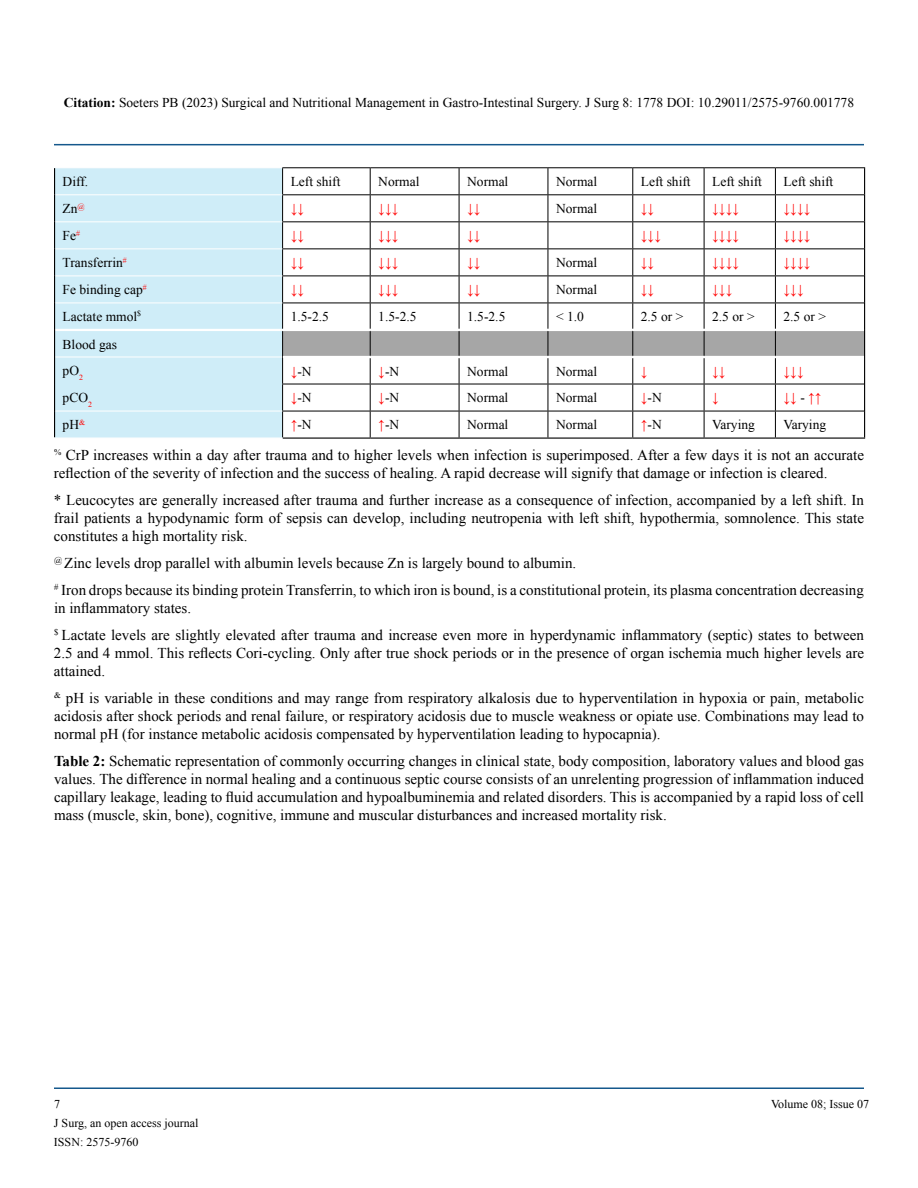
<style>
.page{position:relative;width:918px;height:1188px;background:#fff}
.page>*{position:absolute;margin:0;border:0;box-sizing:border-box;transform-origin:0 0}
.t1{font:15px/18px "Times New Roman";color:#000}
.t2{font:13.5px/26.8px "Times New Roman";color:#000}
.t3{font:13.5px "Times New Roman";color:#f00}
.t4{font:12px/18.9px "Times New Roman";color:#000}
.s1{font-weight:700}
.s2{color:#f00}
.s3{color:#000}
</style>
<div class="page">
<hr style="left:54px;top:144px;width:810px;height:1px;background:#15588c">
<hr style="left:54px;top:1088px;width:810px;height:1px;background:#15588c">
<div style="left:55px;top:168px;width:227px;height:270px;background:#cfedf8"></div>
<hr style="left:282px;top:167px;width:88px;height:1px;background:#000">
<hr style="left:370px;top:167px;width:89px;height:1px;background:#000">
<hr style="left:459px;top:167px;width:89px;height:1px;background:#000">
<hr style="left:548px;top:167px;width:85px;height:1px;background:#000">
<hr style="left:633px;top:167px;width:71px;height:1px;background:#000">
<hr style="left:704px;top:167px;width:71px;height:1px;background:#000">
<hr style="left:775px;top:167px;width:90px;height:1px;background:#000">
<hr style="left:55px;top:194px;width:227px;height:1px;background:#fff">
<hr style="left:55px;top:221px;width:227px;height:1px;background:#fff">
<hr style="left:55px;top:248px;width:227px;height:1px;background:#fff">
<hr style="left:55px;top:276px;width:227px;height:1px;background:#fff">
<hr style="left:55px;top:303px;width:227px;height:1px;background:#fff">
<hr style="left:55px;top:329px;width:228px;height:2px;background:#fff">
<hr style="left:55px;top:357px;width:227px;height:1px;background:#fff">
<hr style="left:55px;top:411px;width:227px;height:1px;background:#fff">
<svg style="left:54px;top:168px;width:1px;height:270px"></svg>
<svg style="left:282px;top:168px;width:583px;height:270px"></svg>
<hr style="left:283px;top:438px;width:87px;height:1px;background:#000">
<hr style="left:370px;top:438px;width:89px;height:1px;background:#000">
<hr style="left:459px;top:438px;width:89px;height:1px;background:#000">
<hr style="left:548px;top:438px;width:85px;height:1px;background:#000">
<hr style="left:633px;top:438px;width:71px;height:1px;background:#000">
<hr style="left:704px;top:438px;width:71px;height:1px;background:#000">
<hr style="left:775px;top:438px;width:90px;height:1px;background:#000">
<p class="t2" style="left:64px;top:89px;width:792px"><span class="s1">Citation:</span> Soeters PB (2023) Surgical and Nutritional Management in Gastro-Intestinal Surgery. J Surg 8: 1778 DOI: 10.29011/2575-9760.001778</p>
<p class="t2" style="left:63px;top:168px;width:27px">Diff.</p>
<p class="t2" style="left:291px;top:168px;width:51px">Left shift</p>
<p class="t2" style="left:378px;top:168px;width:43px">Normal</p>
<p class="t2" style="left:467px;top:168px;width:43px">Normal</p>
<p class="t2" style="left:556px;top:168px;width:43px">Normal</p>
<p class="t2" style="left:641px;top:168px;width:51px">Left shift</p>
<p class="t2" style="left:712px;top:168px;width:51px">Left shift</p>
<p class="t2" style="left:784px;top:168px;width:51px">Left shift</p>
<p class="t2" style="left:63px;top:195px;width:24px">Zn<sup>@</sup></p>
<p class="t3" style="left:291px;top:199px;width:15px">↓↓</p>
<p class="t3" style="left:378px;top:199px;width:22px">↓↓↓</p>
<p class="t3" style="left:467px;top:199px;width:15px">↓↓</p>
<p class="t2" style="left:556px;top:195px;width:43px">Normal</p>
<p class="t3" style="left:641px;top:199px;width:15px">↓↓</p>
<p class="t3" style="left:712px;top:199px;width:28px">↓↓↓↓</p>
<p class="t3" style="left:784px;top:199px;width:28px">↓↓↓↓</p>
<p class="t2" style="left:63px;top:222px;width:19px">Fe<sup>#</sup></p>
<p class="t3" style="left:291px;top:226px;width:15px">↓↓</p>
<p class="t3" style="left:378px;top:226px;width:22px">↓↓↓</p>
<p class="t3" style="left:467px;top:226px;width:15px">↓↓</p>
<p class="t3" style="left:641px;top:226px;width:22px">↓↓↓</p>
<p class="t3" style="left:712px;top:226px;width:28px">↓↓↓↓</p>
<p class="t3" style="left:784px;top:226px;width:28px">↓↓↓↓</p>
<p class="t2" style="left:63px;top:249px;width:66px">Transferrin<sup>#</sup></p>
<p class="t3" style="left:291px;top:253px;width:15px">↓↓</p>
<p class="t3" style="left:378px;top:253px;width:22px">↓↓↓</p>
<p class="t3" style="left:467px;top:253px;width:15px">↓↓</p>
<p class="t2" style="left:556px;top:249px;width:43px">Normal</p>
<p class="t3" style="left:641px;top:253px;width:15px">↓↓</p>
<p class="t3" style="left:712px;top:253px;width:28px">↓↓↓↓</p>
<p class="t3" style="left:784px;top:253px;width:28px">↓↓↓↓</p>
<p class="t2" style="left:63px;top:276px;width:86px">Fe binding cap<sup>#</sup></p>
<p class="t3" style="left:291px;top:280px;width:15px">↓↓</p>
<p class="t3" style="left:378px;top:280px;width:22px">↓↓↓</p>
<p class="t3" style="left:467px;top:280px;width:15px">↓↓</p>
<p class="t2" style="left:556px;top:276px;width:43px">Normal</p>
<p class="t3" style="left:641px;top:280px;width:15px">↓↓</p>
<p class="t3" style="left:712px;top:280px;width:22px">↓↓↓</p>
<p class="t3" style="left:784px;top:280px;width:22px">↓↓↓</p>
<p class="t2" style="left:63px;top:303px;width:80px">Lactate mmol<sup>$</sup></p>
<p class="t2" style="left:291px;top:303px;width:40px">1.5-2.5</p>
<p class="t2" style="left:378px;top:303px;width:40px">1.5-2.5</p>
<p class="t2" style="left:467px;top:303px;width:40px">1.5-2.5</p>
<p class="t2" style="left:556px;top:303px;width:29px">&lt; 1.0</p>
<p class="t2" style="left:641px;top:303px;width:44px">2.5 or &gt;</p>
<p class="t2" style="left:712px;top:303px;width:44px">2.5 or &gt;</p>
<p class="t2" style="left:784px;top:303px;width:44px">2.5 or &gt;</p>
<p class="t2" style="left:63px;top:330px;width:56px">Blood gas pO<sub>2</sub></p>
<p class="t2" style="left:291px;top:357px;width:22px"><span class="s2">↓</span>-N</p>
<p class="t2" style="left:378px;top:357px;width:22px"><span class="s2">↓</span>-N</p>
<p class="t2" style="left:467px;top:357px;width:43px">Normal</p>
<p class="t2" style="left:556px;top:357px;width:43px">Normal</p>
<p class="t3" style="left:641px;top:362px;width:8px">↓</p>
<p class="t3" style="left:712px;top:362px;width:15px">↓↓</p>
<p class="t3" style="left:784px;top:362px;width:22px">↓↓↓</p>
<p class="t2" style="left:63px;top:384px;width:31px">pCO<sub>2</sub></p>
<p class="t2" style="left:291px;top:384px;width:22px"><span class="s2">↓</span>-N</p>
<p class="t2" style="left:378px;top:384px;width:22px"><span class="s2">↓</span>-N</p>
<p class="t2" style="left:467px;top:384px;width:43px">Normal</p>
<p class="t2" style="left:556px;top:384px;width:43px">Normal</p>
<p class="t2" style="left:641px;top:384px;width:22px"><span class="s2">↓</span>-N</p>
<p class="t3" style="left:712px;top:389px;width:8px">↓</p>
<p class="t3" style="left:784px;top:389px;width:40px">↓↓ <span class="s3">-</span> ↑↑</p>
<p class="t2" style="left:63px;top:411px;width:24px">pH<sup>&amp;</sup></p>
<p class="t2" style="left:291px;top:411px;width:22px"><span class="s2">↑</span>-N</p>
<p class="t2" style="left:378px;top:411px;width:22px"><span class="s2">↑</span>-N</p>
<p class="t2" style="left:467px;top:411px;width:43px">Normal</p>
<p class="t2" style="left:556px;top:411px;width:43px">Normal</p>
<p class="t2" style="left:641px;top:411px;width:22px"><span class="s2">↑</span>-N</p>
<p class="t2" style="left:712px;top:411px;width:44px">Varying</p>
<p class="t2" style="left:784px;top:411px;width:44px">Varying</p>
<p class="t1" style="left:54px;top:445px;width:812px"><sup>%</sup> CrP increases within a day after trauma and to higher levels when infection is superimposed. After a few days it is not an accurate reflection of the severity of infection and the success of healing. A rapid decrease will signify that damage or infection is cleared.</p>
<p class="t1" style="left:54px;top:490px;width:812px;text-align:justify">* Leucocytes are generally increased after trauma and further increase as a consequence of infection, accompanied by a left shift. In frail patients a hypodynamic form of sepsis can develop, including neutropenia with left shift, hypothermia, somnolence. This state constitutes a high mortality risk.</p>
<p class="t1" style="left:54px;top:549px;width:811px;line-height:27px"><sup>@</sup> Zinc levels drop parallel with albumin levels because Zn is largely bound to albumin.<br><sup>#</sup> Iron drops because its binding protein Transferrin, to which iron is bound, is a constitutional protein, its plasma concentration decreasing</p>
<p class="t1" style="left:54px;top:594px;width:812px;line-height:27px">in inflammatory states.<br><sup>$</sup> Lactate levels are slightly elevated after trauma and increase even more in hyperdynamic inflammatory (septic) states to between</p>
<p class="t1" style="left:54px;top:643px;width:812px">2.5 and 4 mmol. This reflects Cori-cycling. Only after true shock periods or in the presence of organ ischemia much higher levels are attained.</p>
<p class="t1" style="left:54px;top:688px;width:812px;text-align:justify"><sup>&amp;</sup> pH is variable in these conditions and may range from respiratory alkalosis due to hyperventilation in hypoxia or pain, metabolic acidosis after shock periods and renal failure, or respiratory acidosis due to muscle weakness or opiate use. Combinations may lead to normal pH (for instance metabolic acidosis compensated by hyperventilation leading to hypocapnia).</p>
<p class="t1" style="left:54px;top:751px;width:812px;text-align:justify"><span class="s1">Table 2:</span> Schematic representation of commonly occurring changes in clinical state, body composition, laboratory values and blood gas values. The difference in normal healing and a continuous septic course consists of an unrelenting progression of inflammation induced capillary leakage, leading to fluid accumulation and hypoalbuminemia and related disorders. This is accompanied by a rapid loss of cell mass (muscle, skin, bone), cognitive, immune and muscular disturbances and increased mortality risk.</p>
<p class="t4" style="left:54px;top:1094px;width:7px">7</p>
<p class="t4" style="left:771px;top:1094px;width:100px">Volume 08; Issue 07</p>
<p class="t4" style="left:54px;top:1114px;width:146px">J Surg, an open access journal<br>ISSN: 2575-9760</p>
</div>
